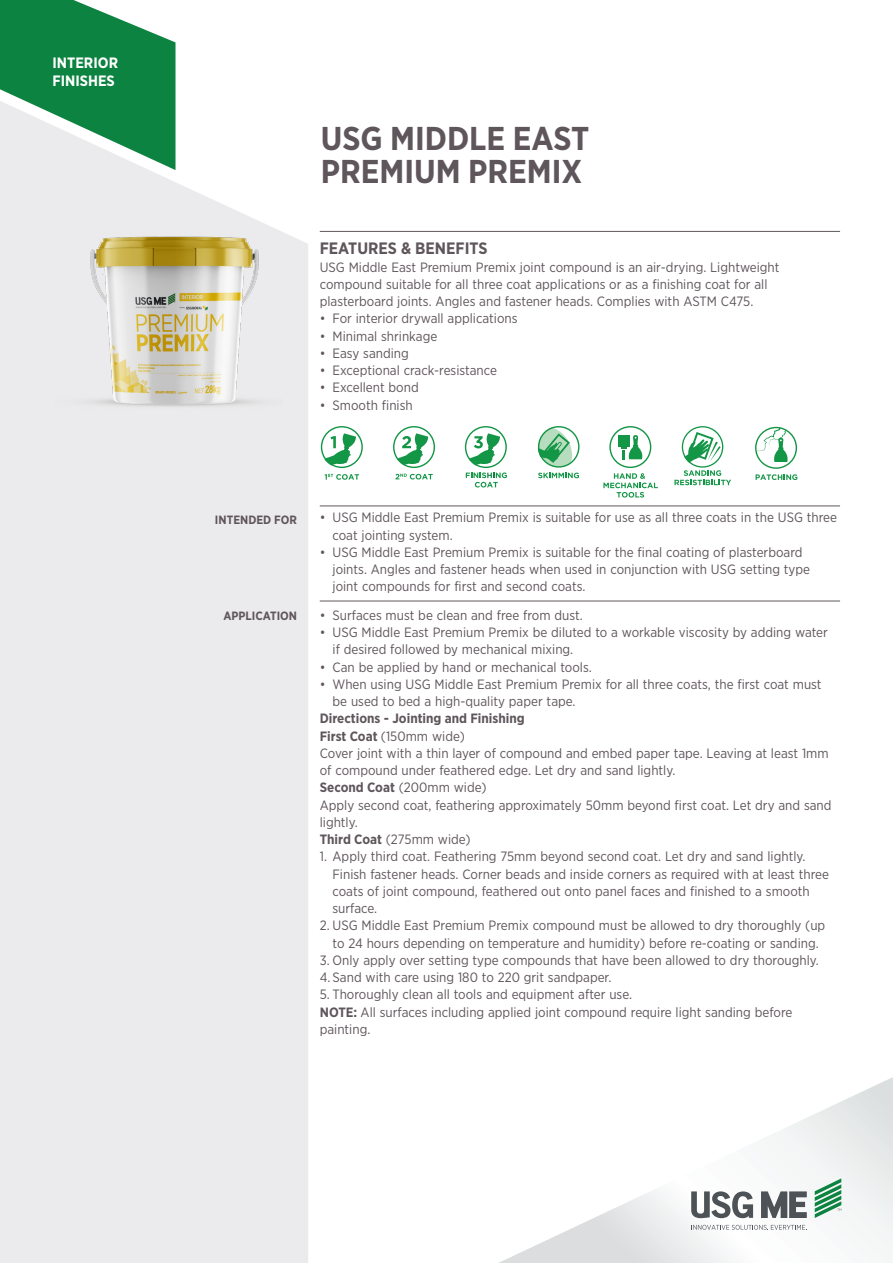
<style>
.page{position:relative;width:893px;height:1263px;background:#fff}
.page>*{position:absolute;margin:0;border:0;box-sizing:border-box;transform-origin:0 0}
.t1{font:700 33px "Gotham Narrow";color:#5f565c}
.Helvetica_light_10pt{font:700 16.5px "Gotham Narrow";color:#5f565c}
.t2{font:700 15px "Gotham Narrow";color:#fff}
.Helvetica_light_10pt-2{font:13.5px/17.2px "Gotham Narrow";color:#5f565c}
.Helvetica_light_10pt-3{font:700 13.5px "Gotham Narrow";color:#5f565c}
.Helvetica_light_10pt-4{font:700 12px "Gotham Narrow";color:#5f565c}
.s1{font-weight:700}
</style>
<div class="page">
<svg style="left:0;top:0;width:176px;height:101px;background:#2b9258"></svg>
<div style="left:0;top:101px;width:308px;height:1162px;background:#ebeaec"></div>
<hr style="left:320px;top:231px;width:520px;height:1px;background:#5f565c">
<hr style="left:320px;top:505px;width:520px;height:1px;background:#5f565c">
<hr style="left:320px;top:601px;width:520px;height:1px;background:#5f565c">
<img style="left:53px;top:216px;width:229px;height:202px">
<svg style="left:324px;top:433px;width:32px;height:32px"></svg>
<div style="left:321px;top:426px;width:42px;height:42px;border:1px solid #149647;border-radius:50%"></div>
<svg style="left:324px;top:474px;width:35px;height:6px"></svg>
<svg style="left:538px;top:473px;width:41px;height:5px"></svg>
<svg style="left:538px;top:427px;width:34px;height:40px"></svg>
<div style="left:538px;top:426px;width:41px;height:42px;border:1px solid #149647;border-radius:50%"></div>
<svg style="left:397px;top:433px;width:31px;height:32px"></svg>
<div style="left:393px;top:426px;width:42px;height:42px;border:1px solid #149647;border-radius:50%"></div>
<svg style="left:395px;top:474px;width:38px;height:5px"></svg>
<div style="left:682px;top:426px;width:41px;height:42px;border:1px solid #149647;border-radius:50%"></div>
<svg style="left:684px;top:432px;width:37px;height:31px"></svg>
<svg style="left:674px;top:470px;width:57px;height:15px"></svg>
<svg style="left:754px;top:427px;width:35px;height:35px"></svg>
<div style="left:755px;top:427px;width:42px;height:42px;border:1px solid #149647;border-radius:50%"></div>
<svg style="left:756px;top:474px;width:41px;height:6px"></svg>
<div style="left:609px;top:426px;width:42px;height:42px;border:1px solid #149647;border-radius:50%"></div>
<div style="left:618px;top:435px;width:12px;height:11px;background:#149647"></div>
<svg style="left:621px;top:435px;width:22px;height:24px"></svg>
<svg style="left:603px;top:473px;width:55px;height:25px"></svg>
<svg style="left:469px;top:433px;width:31px;height:32px"></svg>
<div style="left:465px;top:426px;width:42px;height:42px;border:1px solid #149647;border-radius:50%"></div>
<svg style="left:466px;top:472px;width:41px;height:15px"></svg>
<svg style="left:499px;top:1077px;width:394px;height:186px"></svg>
<svg style="left:691px;top:1225px;width:116px;height:5px"></svg>
<svg style="left:691px;top:1191px;width:62px;height:27px"></svg>
<svg style="left:761px;top:1191px;width:46px;height:27px"></svg>
<svg style="left:815px;top:1178px;width:26px;height:40px"></svg>
<p class="t2" style="left:52px;top:53px;width:67px">INTERIOR</p>
<p class="t2" style="left:52px;top:71px;width:64px">FINISHES</p>
<p class="t1" style="left:321px;top:117px;width:270px">USG MIDDLE EAST</p>
<p class="t1" style="left:321px;top:150px;width:263px">PREMIUM PREMIX</p>
<p class="Helvetica_light_10pt" style="left:320px;top:238px;width:169px">FEATURES &amp; BENEFITS</p>
<p class="Helvetica_light_10pt-2" style="left:320px;top:258px;width:461px">USG Middle East Premium Premix joint compound is an air-drying. Lightweight compound suitable for all three coat applications or as a finishing coat for all plasterboard joints. Angles and fastener heads. Complies with ASTM C475.</p>
<p class="Helvetica_light_10pt-2" style="left:320px;top:310px;width:199px">• For interior drywall applications</p>
<p class="Helvetica_light_10pt-2" style="left:320px;top:327px;width:119px">• Minimal shrinkage</p>
<p class="Helvetica_light_10pt-2" style="left:320px;top:344px;width:91px">• Easy sanding</p>
<p class="Helvetica_light_10pt-2" style="left:320px;top:361px;width:179px">• Exceptional crack-resistance</p>
<p class="Helvetica_light_10pt-2" style="left:320px;top:379px;width:100px">• Excellent bond</p>
<p class="Helvetica_light_10pt-2" style="left:320px;top:396px;width:94px">• Smooth finish</p>
<p class="Helvetica_light_10pt-4" style="left:215px;top:512px;width:84px">INTENDED FOR</p>
<p class="Helvetica_light_10pt-4" style="left:223px;top:608px;width:75px">APPLICATION</p>
<p class="Helvetica_light_10pt-2" style="left:333px;top:509px;width:506px;text-indent:-13px">• USG Middle East Premium Premix is suitable for use as all three coats in the USG three coat jointing system.</p>
<p class="Helvetica_light_10pt-2" style="left:333px;top:543px;width:479px;text-indent:-13px">• USG Middle East Premium Premix is suitable for the final coating of plasterboard joints. Angles and fastener heads when used in conjunction with USG setting type joint compounds for first and second coats.</p>
<p class="Helvetica_light_10pt-2" style="left:320px;top:606px;width:265px">• Surfaces must be clean and free from dust.</p>
<p class="Helvetica_light_10pt-2" style="left:333px;top:623px;width:497px;text-indent:-13px">• USG Middle East Premium Premix be diluted to a workable viscosity by adding water if desired followed by mechanical mixing.</p>
<p class="Helvetica_light_10pt-2" style="left:320px;top:658px;width:274px">• Can be applied by hand or mechanical tools.</p>
<p class="Helvetica_light_10pt-2" style="left:333px;top:675px;width:491px;text-indent:-13px">• When using USG Middle East Premium Premix for all three coats, the first coat must be used to bed a high-quality paper tape.</p>
<p class="Helvetica_light_10pt-3" style="left:320px;top:710px;width:207px">Directions - Jointing and Finishing</p>
<p class="Helvetica_light_10pt-2" style="left:320px;top:727px;width:147px"><span class="s1">First Coat</span> (150mm wide)</p>
<p class="Helvetica_light_10pt-2" style="left:320px;top:744px;width:510px">Cover joint with a thin layer of compound and embed paper tape. Leaving at least 1mm of compound under feathered edge. Let dry and sand lightly.</p>
<p class="Helvetica_light_10pt-2" style="left:320px;top:779px;width:168px"><span class="s1">Second Coat</span> (200mm wide)</p>
<p class="Helvetica_light_10pt-2" style="left:320px;top:796px;width:513px">Apply second coat, feathering approximately 50mm beyond first coat. Let dry and sand lightly.</p>
<p class="Helvetica_light_10pt-2" style="left:320px;top:830px;width:152px"><span class="s1">Third Coat</span> (275mm wide)</p>
<p class="Helvetica_light_10pt-2" style="left:333px;top:848px;width:498px;text-indent:-13px">1. Apply third coat. Feathering 75mm beyond second coat. Let dry and sand lightly.<br>Finish fastener heads. Corner beads and inside corners as required with at least three coats of joint compound, feathered out onto panel faces and finished to a smooth surface.</p>
<p class="Helvetica_light_10pt-2" style="left:320px;top:917px;width:507px;text-align:center">2. USG Middle East Premium Premix compound must be allowed to dry thoroughly (up to 24 hours depending on temperature and humidity) before re-coating or sanding.</p>
<p class="Helvetica_light_10pt-2" style="left:320px;top:951px;width:501px">3. Only apply over setting type compounds that have been allowed to dry thoroughly.</p>
<p class="Helvetica_light_10pt-2" style="left:320px;top:968px;width:293px">4. Sand with care using 180 to 220 grit sandpaper.</p>
<p class="Helvetica_light_10pt-2" style="left:320px;top:986px;width:314px">5. Thoroughly clean all tools and equipment after use.</p>
<p class="Helvetica_light_10pt-2" style="left:320px;top:1003px;width:474px"><span class="s1">NOTE:</span> All surfaces including applied joint compound require light sanding before painting.</p>
</div>
